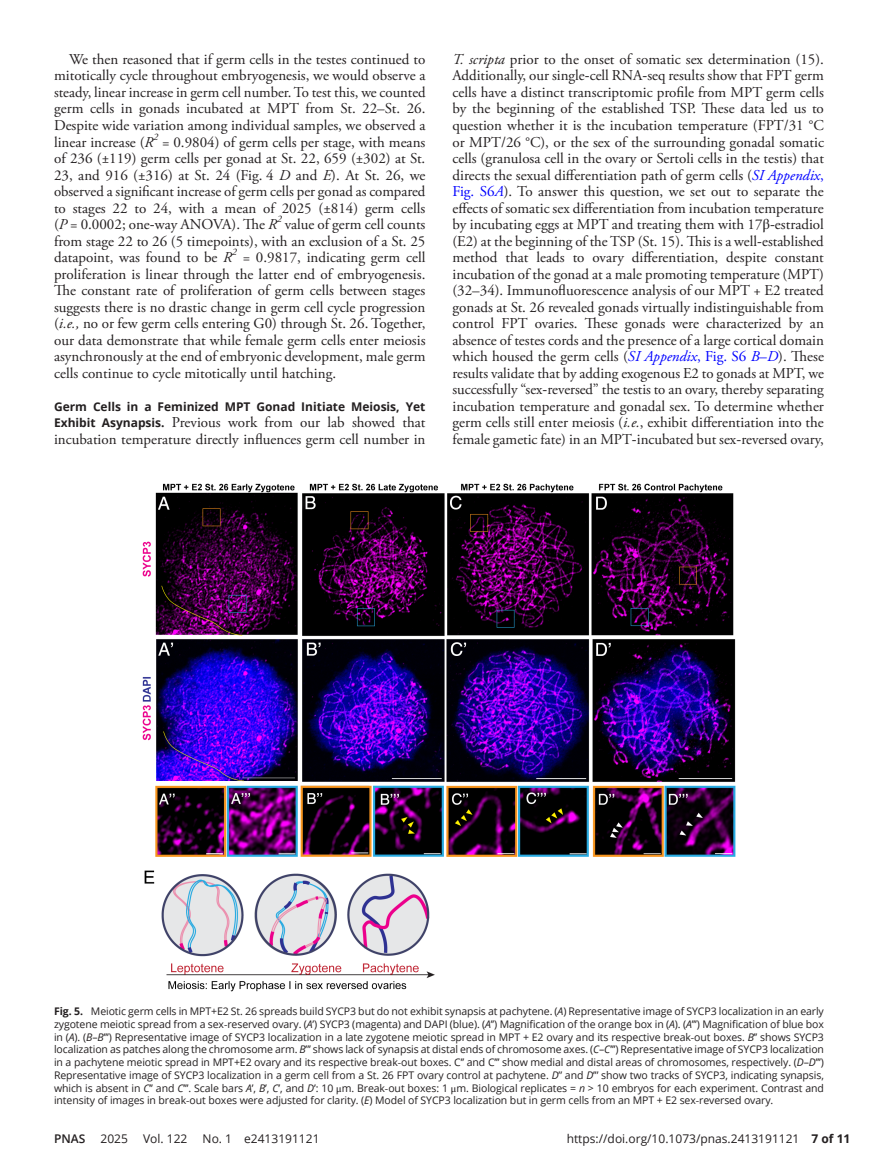
<style>
.page{position:relative;width:878px;height:1175px;background:#fff}
.page>*{position:absolute;margin:0;border:0;box-sizing:border-box;transform-origin:0 0}
.t1{font:15px/16.5px "Adobe Garamond Pro";color:#231f20;text-align:justify}
.t2{font:12px "Open Sans";color:#231f20}
.t3{font:700 12px "Open Sans";color:#231f20}
.t4{font:600 12px "Open Sans";color:#231f20}
.t5{font:10.5px/12.8px "Open Sans";letter-spacing:-.01em;color:#231f20;text-align:justify}
.t6{font:italic 10.05px "Adobe Garamond Pro";color:#231f20}
.s1{font-style:italic}
.s2{font-family:"STIX"}
.s3{font-family:"Open Sans";font-weight:700;font-size:12px}
.s4{font-style:italic;color:#00f}
.s5{color:#00f}
.s6{font-weight:700}
</style>
<div class="page">
<img style="left:142px;top:483px;width:594px;height:509px">
<p class="t1" style="left:54px;top:51px;width:373px;text-indent:15px">We then reasoned that if germ cells in the testes continued to mitotically cycle throughout embryogenesis, we would observe a steady, linear increase in germ cell number. To test this, we counted germ cells in gonads incubated at MPT from St. 22–St. 26.<br>Despite wide variation among individual samples, we observed a linear increase (<span class="s1">R</span></p>
<p class="t6" style="left:153px;top:130px;width:6px">2</p>
<p class="t1" style="left:54px;top:134px;width:373px;text-indent:108px">= 0.9804) of germ cells per stage, with means of 236 (±119) germ cells per gonad at St. 22, 659 (±302) at St.<br>23, and 916 (±316) at St. 24 ( Fig. 4 <span class="s1">D</span> and <span class="s1">E</span> ). At St. 26, we observed a significant increase of germ cells per gonad as compared to stages 22 to 24, with a mean of 2025 (±814) germ cells (<span class="s1">P</span> = 0.0002; one<span class="s2">-</span>way ANOVA). The <span class="s1">R</span></p>
<p class="t6" style="left:276px;top:213px;width:6px">2</p>
<p class="t1" style="left:54px;top:216px;width:373px;text-indent:230px">value of germ cell counts from stage 22 to 26 (5 timepoints), with an exclusion of a St. 25 datapoint, was found to be <span class="s1">R</span></p>
<p class="t6" style="left:232px;top:246px;width:6px">2</p>
<p class="t1" style="left:54px;top:249px;width:373px;text-indent:188px">= 0.9817, indicating germ cell proliferation is linear through the latter end of embryogenesis.<br>The constant rate of proliferation of germ cells between stages suggests there is no drastic change in germ cell cycle progression (<span class="s1">i.e.,</span> no or few germ cells entering G0) through St. 26. Together, our data demonstrate that while female germ cells enter meiosis asynchronously at the end of embryonic development, male germ cells continue to cycle mitotically until hatching.</p>
<p class="t3" style="left:54px;top:398px;width:373px">Germ Cells in a Feminized MPT Gonad Initiate Meiosis, Yet</p>
<p class="t1" style="left:54px;top:414px;width:373px"><span class="s3">Exhibit Asynapsis.</span> Previous work from our lab showed that incubation temperature directly influences germ cell number in</p>
<p class="t1" style="left:452px;top:51px;width:373px"><span class="s1">T. scripta</span> prior to the onset of somatic sex determination (15).<br>Additionally, our single<span class="s2">-</span>cell RNA<span class="s2">-</span>seq results show that FPT germ cells have a distinct transcriptomic profile from MPT germ cells by the beginning of the established TSP. These data led us to question whether it is the incubation temperature (FPT/31 °C or MPT/26 °C), or the sex of the surrounding gonadal somatic cells (granulosa cell in the ovary or Sertoli cells in the testis) that directs the sexual differentiation path of germ cells (<span class="s4">SI Appendix</span><span class="s5">, Fig. S6</span><span class="s4">A</span>). To answer this question, we set out to separate the effects of somatic sex differentiation from incubation temperature by incubating eggs at MPT and treating them with 17<span class="s2">β-</span>estradiol (E2) at the beginning of the TSP (St. 15). This is a well<span class="s2">-</span>established method that leads to ovary differentiation, despite constant incubation of the gonad at a male promoting temperature (MPT) (32–34). Immunofluorescence analysis of our MPT + E2 treated gonads at St. 26 revealed gonads virtually indistinguishable from control FPT ovaries. These gonads were characterized by an absence of testes cords and the presence of a large cortical domain which housed the germ cells (<span class="s4">SI Appendix</span><span class="s5">, Fig. S6</span> <span class="s4">B</span><span class="s5">–</span><span class="s4">D</span>). These results validate that by adding exogenous E2 to gonads at MPT, we successfully “sex<span class="s2">-</span>reversed” the testis to an ovary, thereby separating incubation temperature and gonadal sex. To determine whether germ cells still enter meiosis (<span class="s1">i.e.</span>, exhibit differentiation into the female gametic fate) in an MPT<span class="s2">-</span>incubated but sex<span class="s2">-</span>reversed ovary,</p>
<p class="t5" style="left:54px;top:1004px;width:771px"><span class="s6">Fig. 5.</span> Meiotic germ cells in MPT+E2 St. 26 spreads build SYCP3 but do not exhibit synapsis at pachytene. (<span class="s1">A</span>) Representative image of SYCP3 localization in an early zygotene meiotic spread from a sex<span class="s2">-</span>reserved ovary. (<span class="s1">A</span>’) SYCP3 (magenta) and DAPI (blue). (<span class="s1">A</span>’’) Magnification of the orange box in (<span class="s1">A</span>). (<span class="s1">A</span>’’’) Magnification of blue box in (<span class="s1">A</span>). (<span class="s1">B</span>–<span class="s1">B</span>’’’) Representative image of SYCP3 localization in a late zygotene meiotic spread in MPT + E2 ovary and its respective break<span class="s2">-</span>out boxes. <span class="s1">B</span>’’ shows SYCP3 localization as patches along the chromosome arm. <span class="s1">B</span>’’’ shows lack of synapsis at distal ends of chromosome axes. (<span class="s1">C</span>–<span class="s1">C</span>’’’) Representative image of SYCP3 localization in a pachytene meiotic spread in MPT+E2 ovary and its respective break<span class="s2">-</span>out boxes. C’’ and C’’’ show medial and distal areas of chromosomes, respectively. (<span class="s1">D</span>–<span class="s1">D</span>’’’)<br>Representative image of SYCP3 localization in a germ cell from a St. 26 FPT ovary control at pachytene. <span class="s1">D</span>’’ and <span class="s1">D</span>’’’ show two tracks of SYCP3, indicating synapsis, which is absent in <span class="s1">C</span>’’ and <span class="s1">C</span>’’’. Scale bars <span class="s1">A</span>’, <span class="s1">B</span>’, <span class="s1">C</span>’, and <span class="s1">D</span>’: 10 <span class="s2">μ</span>m. Break<span class="s2">-</span>out boxes: 1 <span class="s2">μ</span>m. Biological replicates = <span class="s1">n</span> &gt; 10 embryos for each experiment. Contrast and intensity of images in break<span class="s2">-</span>out boxes were adjusted for clarity. (<span class="s1">E</span>) Model of SYCP3 localization but in germ cells from an MPT + E2 sex<span class="s2">-</span>reversed ovary.</p>
<p class="t4" style="left:54px;top:1130px;width:33px">PNAS</p>
<p class="t2" style="left:100px;top:1130px;width:29px">2025</p>
<p class="t2" style="left:143px;top:1130px;width:46px">Vol. 122</p>
<p class="t2" style="left:202px;top:1130px;width:118px">No. 1 e2413191121</p>
<p class="t2" style="left:566px;top:1130px;width:285px">https://doi.org/10.1073/pnas.2413191121 <span class="s6">7 of 11</span></p>
</div>
